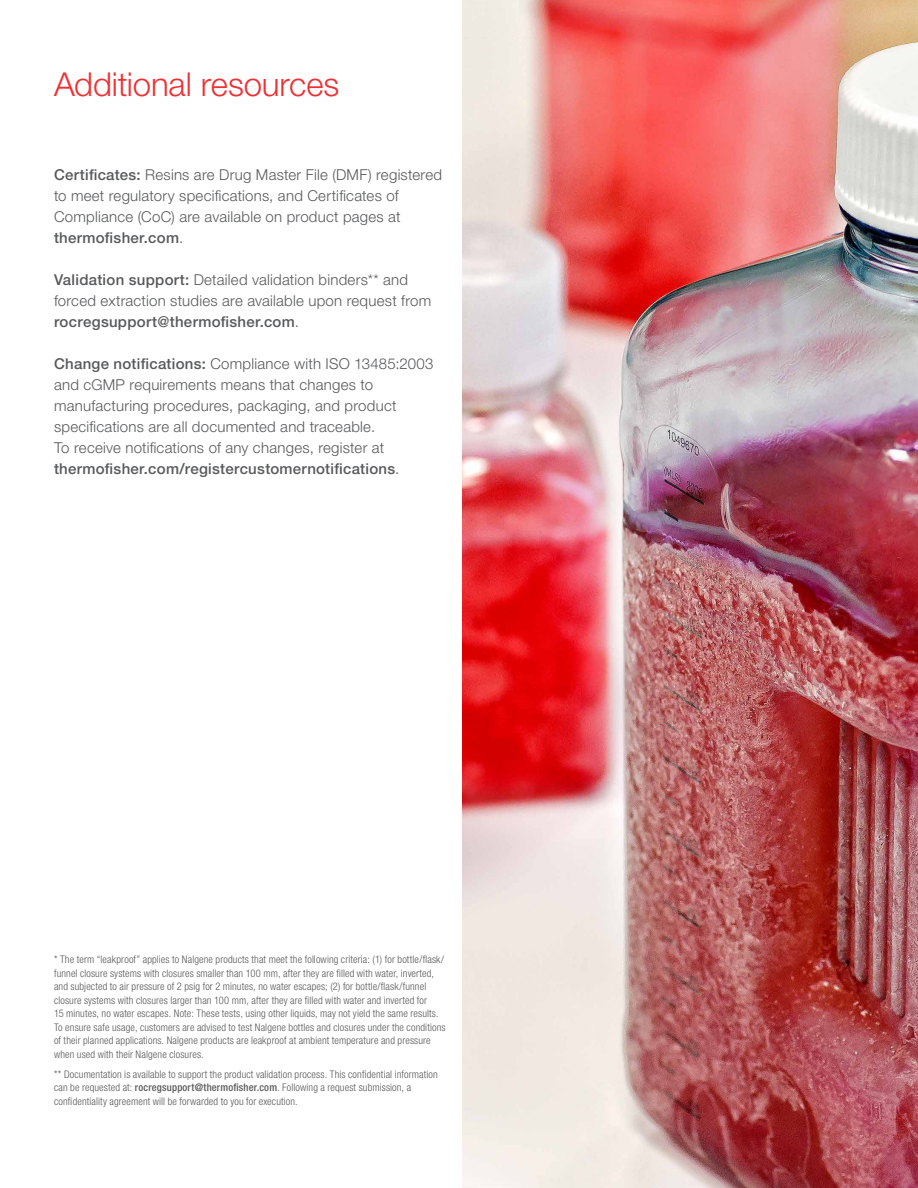
<style>
.page{position:relative;width:918px;height:1188px;background:#fff}
.page>*{position:absolute;margin:0;border:0;box-sizing:border-box;transform-origin:0 0}
.t1{font:300 33px "Helvetica Neue LTW1 G";letter-spacing:-.005em;color:#ee3134}
.t2{font:300 15px/21px "Helvetica Neue LTW1 G";letter-spacing:.015em;color:#58595b}
.t3{font:300 condensed 10.5px/13.5px "Helvetica Neue LTW1 G";letter-spacing:.01em;color:#58595b}
.s1{font-weight:500}
</style>
<div class="page">
<img style="left:463px;top:0;width:455px;height:1188px">
<h1 class="t1" style="left:54px;top:64px;width:287px">Additional resources</h1>
<h2 class="t2" style="left:54px;top:164px;width:390px"><span class="s1">Certificates:</span> Resins are Drug Master File (DMF) registered to meet regulatory specifications, and Certificates of Compliance (CoC) are available on product pages at <span class="s1">thermofisher.com</span>.</h2>
<h2 class="t2" style="left:54px;top:269px;width:379px"><span class="s1">Validation support:</span> Detailed validation binders** and forced extraction studies are available upon request from <span class="s1">rocregsupport@thermofisher.com</span>.</h2>
<p class="t2" style="left:54px;top:353px;width:381px"><span class="s1">Change notifications:</span> Compliance with ISO 13485:2003 and cGMP requirements means that changes to manufacturing procedures, packaging, and product specifications are all documented and traceable.<br>To receive notifications of any changes, register at <span class="s1">thermofisher.com/registercustomernotifications</span>.</p>
<p class="t3" style="left:54px;top:953px;width:393px">* The term “leakproof” applies to Nalgene products that meet the following criteria: (1) for bottle/flask/ funnel closure systems with closures smaller than 100 mm, after they are filled with water, inverted, and subjected to air pressure of 2 psig for 2 minutes, no water escapes; (2) for bottle/flask/funnel closure systems with closures larger than 100 mm, after they are filled with water and inverted for<br>15 minutes, no water escapes. Note: These tests, using other liquids, may not yield the same results.<br>To ensure safe usage, customers are advised to test Nalgene bottles and closures under the conditions of their planned applications. Nalgene products are leakproof at ambient temperature and pressure when used with their Nalgene closures.</p>
<p class="t3" style="left:54px;top:1067px;width:385px">** Documentation is available to support the product validation process. This confidential information can be requested at: <span class="s1">rocregsupport@thermofisher.com</span>. Following a request submission, a confidentiality agreement will be forwarded to you for execution.</p>
</div>
